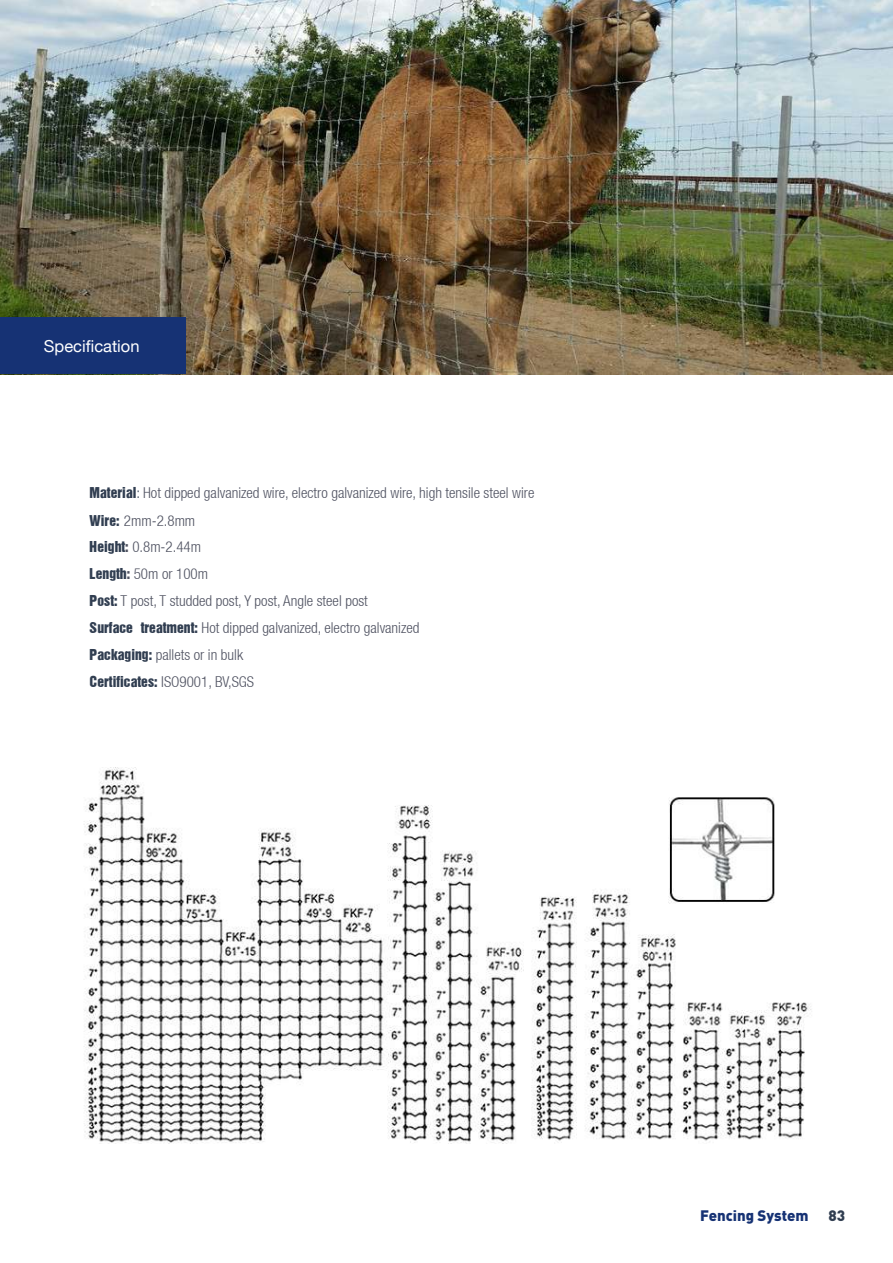
<style>
.page{position:relative;width:893px;height:1263px;background:#fff}
.page>*{position:absolute;margin:0;border:0;box-sizing:border-box;transform-origin:0 0}
.t1{font:16.5px "Helvetica Neue LT";color:#fff}
.t2{font:300 condensed 15px/27px "Helvetica Neue LT";color:#4f5261}
.t3{font:900 15px "DIN";color:#163274}
.t4{font:900 15px "DIN";color:#313e51}
.s1{font-family:"Helvetica Roman Semi B";font-weight:400;font-stretch:normal;color:#313e51}
.s2{color:#313e51}
.s3{font-family:"Helvetica Inserat Roman Semi B";font-weight:400;font-stretch:normal;color:#313e51}
.s4{font-family:"Helvetica Inserat Roman Semi B";font-weight:400;font-stretch:normal}
</style>
<div class="page">
<img style="left:0;top:0;width:893px;height:374px">
<div style="left:0;top:317px;width:186px;height:57px;background:#163274"></div>
<img style="left:84px;top:768px;width:727px;height:375px">
<p class="t1" style="left:44px;top:336px;width:97px">Specification</p>
<p class="t2" style="left:90px;top:478px;width:446px;line-height:28.5px"><span class="s1">Material</span><span class="s2">:</span> Hot dipped galvanized wire, electro galvanized wire, high tensile steel wire<br><span class="s3">Wire:</span> 2mm-2.8mm</p>
<p class="t2" style="left:90px;top:533px;width:331px"><span class="s3">Height</span><span class="s4">:</span> 0.8m-2.44m<br><span class="s3">Length</span><span class="s4">:</span> 50m or 100m<br><span class="s3">Post:</span> T post, T studded post, Y post, Angle steel post<br><span class="s3">Surface treatment:</span> Hot dipped galvanized, electro galvanized <span class="s3">Packaging:</span> pallets or in bulk<br><span class="s3">Certificates:</span> ISO9001, BV,SGS</p>
<p class="t3" style="left:700px;top:1205px;width:110px">Fencing System</p>
<p class="t4" style="left:829px;top:1205px;width:18px">83</p>
</div>
